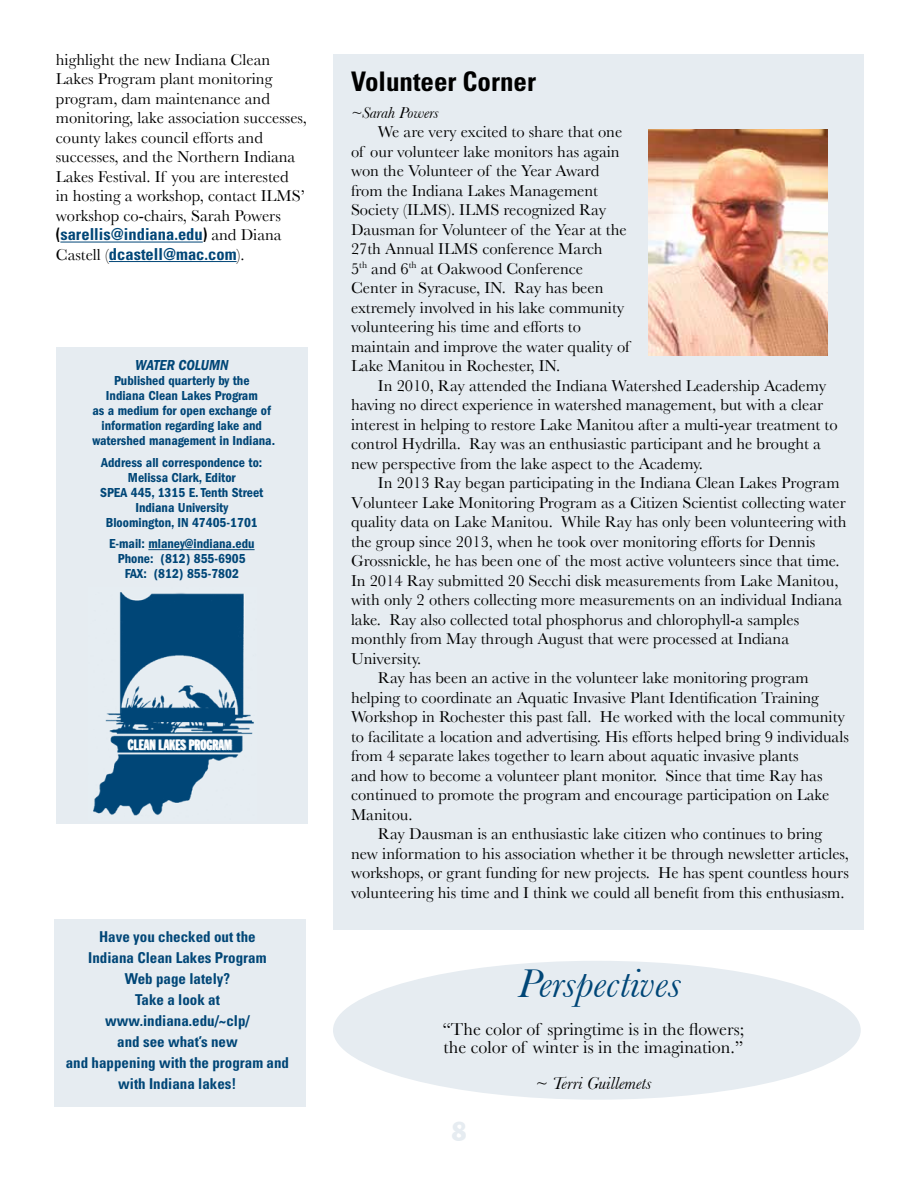
<style>
.page{position:relative;width:918px;height:1188px;background:#fff}
.page>*{position:absolute;margin:0;border:0;box-sizing:border-box;transform-origin:0 0}
.t1{font:italic 42px "Baskerville";color:#004677}
.t2{font:700 condensed 27px "Univers";color:#000}
.t3{font:27px "Jack Condensed";color:#e6ecf1}
.t4{font:18px/18px "Baskerville";color:#000}
.t5{font:italic 18px "Baskerville";color:#000}
.t6{font:16.5px/19.5px "Baskerville";color:#000}
.t7{font:700 condensed 16.5px/19.5px "Univers";color:#004677}
.t8{font:italic 16.5px "Baskerville";color:#000}
.t9{font:700 condensed 15px/21px "Univers";color:#004677;text-align:center}
.t10{font:italic 600 condensed 15px "Franklin Gothic";color:#004677}
.t11{font:14.55px "Jack Extra Cond";color:#fff}
.t12{font:600 condensed 13.5px/15px "Franklin Gothic";color:#004677;text-align:center}
.s1{color:#000}
.s2{font-family:"Baskerville";font-weight:400;font-stretch:normal;color:#000}
.s3{font-family:"Minion Pro"}
</style>
<div class="page">
<div style="left:333px;top:54px;width:531px;height:876px;background:#e6ecf1"></div>
<div style="left:54px;top:919px;width:252px;height:188px;background:#e6ecf1"></div>
<hr style="left:60px;top:242px;width:143px;height:1px;background:#004677">
<hr style="left:109px;top:261px;width:128px;height:1px;background:#004677">
<div style="left:56px;top:348px;width:252px;height:476px;background:#e6ecf1"></div>
<hr style="left:148px;top:549px;width:107px;height:1px;background:#004677">
<img style="left:93px;top:592px;width:161px;height:224px">
<div style="left:121px;top:708px;width:114px;height:14px;background:#004677;border:1px solid #004677"></div>
<img style="left:649px;top:130px;width:178px;height:225px">
<div style="left:333px;top:961px;width:528px;height:139px;background:#e6ecf1;border-radius:50%"></div>
<p class="t6" style="left:56px;top:50px;width:253px">highlight the new Indiana Clean Lakes Program plant monitoring program, dam maintenance and monitoring, lake association successes, county lakes council efforts and successes, and the Northern Indiana Lakes Festival. If you are interested<br>in hosting a workshop, contact ILMS’ workshop co-chairs, Sarah Powers</p>
<p class="t7" style="left:56px;top:225px;width:227px"><span class="s1">(</span>sarellis@indiana.edu<span class="s1">)</span> <span class="s2">and Diana<br>Castell (</span>dcastell@mac.com<span class="s2">).</span></p>
<p class="t10" style="left:135px;top:356px;width:95px">WATER COLUMN</p>
<p class="t12" style="left:93px;top:373px;width:184px">Published quarterly by the<br>Indiana Clean Lakes Program<br>as a medium for open exchange of information regarding lake and watershed management in Indiana.</p>
<p class="t12" style="left:100px;top:455px;width:165px">Address all correspondence to:<br>Melissa Clark, Editor<br>SPEA 445, 1315 E. Tenth Street<br>Indiana University<br>Bloomington, IN 47405-1701</p>
<p class="t12" style="left:109px;top:536px;width:147px">E-mail: mlaney@indiana.edu<br>Phone: (812) 855-6905<br>FAX: (812) 855-7802</p>
<p class="t11" style="left:127px;top:737px;width:105px">CLEAN LAKES PROGRAM</p>
<p class="t9" style="left:66px;top:926px;width:225px">Have you checked out the<br>Indiana Clean Lakes Program<br>Web page lately?<br>Take a look at www.indiana.edu/~clp/<br>and see what’s new<br>and happening with the program and with Indiana lakes!</p>
<h2 class="t2" style="left:351px;top:65px;width:187px">Volunteer Corner</h2>
<p class="t8" style="left:351px;top:103px;width:89px">~Sarah Powers</p>
<p class="t6" style="left:351px;top:122px;width:280px;text-indent:27px">We are very excited to share that one of our volunteer lake monitors has again won the Volunteer of the Year Award from the Indiana Lakes Management Society (ILMS). ILMS recognized Ray Dausman for Volunteer of the Year at the 27th Annual ILMS conference March<br>5<sup>th</sup> and 6<sup>th</sup> at Oakwood Conference Center in Syracuse, IN. Ray has been extremely involved in his lake community volunteering his time and efforts to maintain and improve the water quality of Lake Manitou in Rochester, IN.</p>
<p class="t6" style="left:351px;top:376px;width:488px;text-indent:27px">In 2010, Ray attended the Indiana Watershed Leadership Academy having no direct experience in watershed management, but with a clear interest in helping to restore Lake Manitou after a multi-year treatment to control Hydrilla. Ray was an enthusiastic participant and he brought a new perspective from the lake aspect to the Academy.</p>
<p class="t6" style="left:378px;top:473px;width:463px">In 2013 Ray began participating in the Indiana Clean Lakes Program</p>
<p class="t6" style="left:351px;top:493px;width:496px">Volunteer Lak<span class="s3">e</span> Monitoring Program as a Citizen Scientist collecting water</p>
<p class="t6" style="left:351px;top:512px;width:497px">quality data on Lake Manitou. While Ray has only been volunteering with</p>
<p class="t6" style="left:351px;top:532px;width:466px">the group since 2013, when he took over monitoring efforts for Dennis</p>
<p class="t6" style="left:351px;top:551px;width:490px">Grossnickle, he has been one of the most active volunteers since that time.</p>
<p class="t6" style="left:351px;top:571px;width:489px">In 2014 Ray submitted 20 Secchi disk measurements from Lake Manitou,</p>
<p class="t6" style="left:351px;top:590px;width:493px">with only 2 others collecting more measurements on an individual Indiana</p>
<p class="t6" style="left:351px;top:610px;width:450px">lake. Ray also collected total phosphorus and chlorophyll-a samples</p>
<p class="t6" style="left:351px;top:629px;width:440px">monthly from May through August that were processed at Indiana</p>
<p class="t6" style="left:351px;top:649px;width:72px">University.</p>
<p class="t6" style="left:378px;top:668px;width:432px">Ray has been an active in the volunteer lake monitoring program</p>
<p class="t6" style="left:351px;top:688px;width:469px">helping to coordinate an Aquatic Invasive Plant Identification Training</p>
<p class="t6" style="left:351px;top:707px;width:496px">Workshop in Rochester this past fall. He worked with the local community</p>
<p class="t6" style="left:351px;top:727px;width:499px">to facilitate a location and advertising. His efforts helped bring 9 individuals</p>
<p class="t6" style="left:351px;top:746px;width:449px">from 4 separate lakes together to learn about aquatic invasive plants</p>
<p class="t6" style="left:351px;top:766px;width:473px">and how to become a volunteer plant monitor. Since that time Ray has</p>
<p class="t6" style="left:351px;top:785px;width:480px">continued to promote the program and encourage participation on Lake</p>
<p class="t6" style="left:351px;top:805px;width:63px">Manitou.</p>
<p class="t6" style="left:378px;top:824px;width:446px">Ray Dausman is an enthusiastic lake citizen who continues to bring</p>
<p class="t6" style="left:351px;top:844px;width:499px">new information to his association whether it be through newsletter articles,</p>
<p class="t6" style="left:351px;top:863px;width:499px">workshops, or grant funding for new projects. He has spent countless hours</p>
<p class="t6" style="left:351px;top:883px;width:495px">volunteering his time and I think we could all benefit from this enthusiasm.</p>
<h1 class="t1" style="left:518px;top:959px;width:165px">Perspectives</h1>
<p class="t4" style="left:443px;top:1020px;width:303px">“The color of springtime is in the flowers; the color of winter is in the imagination.”</p>
<p class="t5" style="left:536px;top:1072px;width:117px">~ Terri Guillemets</p>
<h2 class="t3" style="left:452px;top:1115px;width:16px">8</h2>
</div>
